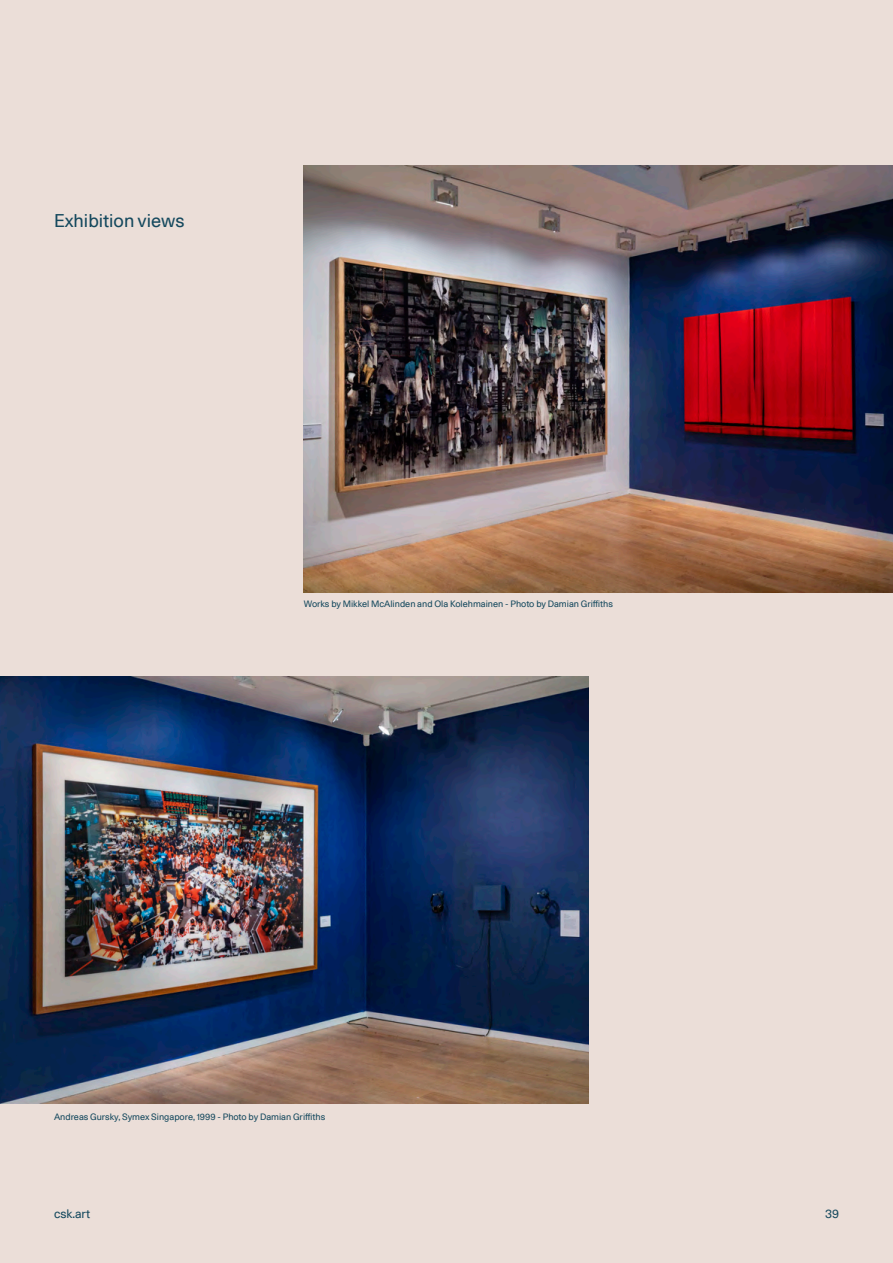
<style>
.page{position:relative;width:893px;height:1263px;background:#ebded8}
.page>*{position:absolute;margin:0;border:0;box-sizing:border-box;transform-origin:0 0}
.Small_Header{font:18px "Unica 77 LLTT";color:#15495e}
.t1{font:12px "Unica 77 LLTT";color:#15495e}
.Bildetekst_Blue{font:9px "Unica 77 LLTT";color:#15495e}
</style>
<div class="page">
<img style="left:304px;top:165px;width:589px;height:427px">
<img style="left:0;top:676px;width:589px;height:427px">
<p class="Small_Header" style="left:54px;top:209px;width:132px">Exhibition views</p>
<p class="Bildetekst_Blue" style="left:304px;top:598px;width:311px">Works by Mikkel McAlinden and Ola Kolehmainen - Photo by Damian Griffiths</p>
<p class="Bildetekst_Blue" style="left:54px;top:1110px;width:273px">Andreas Gursky, Symex Singapore, 1999 - Photo by Damian Griffiths</p>
<p class="t1" style="left:54px;top:1206px;width:38px">csk.art</p>
<p class="t1" style="left:825px;top:1206px;width:15px">39</p>
</div>
